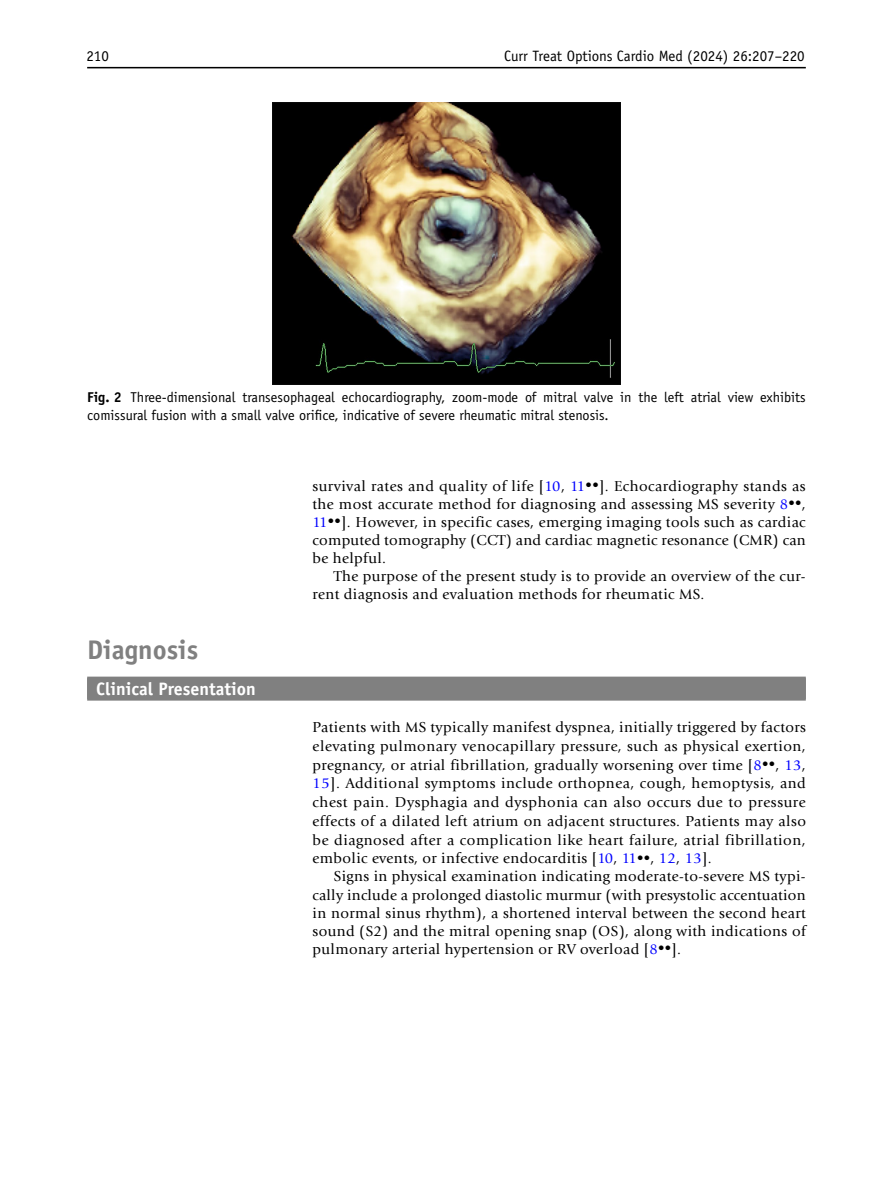
<style>
.page{position:relative;width:893px;height:1187px;background:#fff}
.page>*{position:absolute;margin:0;border:0;box-sizing:border-box;transform-origin:0 0}
.t1{font:700 27px "Officina Sans";color:#808080}
.t2{font:700 18px "Officina Sans";color:#fff}
.t3{font:15px/18px "Giovanni";letter-spacing:.025em;color:#000;text-align:justify}
.t4{font:15px "Officina Sans";color:#000}
.t5{font:15px "Officina Sans Book 2";color:#000}
.t6{font:14.25px/17.2px "Officina Sans";color:#000}
.s1{font-weight:700}
.s2{color:#00f}
.s3{font-size:12.75px}
</style>
<div class="page">
<hr style="left:87px;top:67px;width:719px;height:1px;background:#000">
<div style="left:87px;top:676px;width:719px;height:23px;background:#808080"></div>
<div style="left:87px;top:678px;width:719px;height:22px;background:#808080"></div>
<img style="left:272px;top:102px;width:349px;height:282px">
<p class="t5" style="left:86px;top:47px;width:24px">210</p>
<p class="t4" style="left:504px;top:47px;width:302px">Curr Treat Options Cardio Med (2024) 26:207–220</p>
<p class="t6" style="left:87px;top:389px;width:720px"><span class="s1">Fig. 2</span> Three-dimensional transesophageal echocardiography, zoom-mode of mitral valve in the left atrial view exhibits comissural fusion with a small valve orifice, indicative of severe rheumatic mitral stenosis.</p>
<h1 class="t1" style="left:87px;top:632px;width:113px">Diagnosis</h1>
<p class="t2" style="left:96px;top:677px;width:161px">Clinical Presentation</p>
<p class="t3" style="left:313px;top:476px;width:495px">survival rates and quality of life [<span class="s2">10</span>, <span class="s2">11</span><span class="s3">••</span>]. Echocardiography stands as the most accurate method for diagnosing and assessing MS severity <span class="s2">8</span><span class="s3">••</span>, <span class="s2">11</span><span class="s3">••</span>]. However, in specific cases, emerging imaging tools such as cardiac computed tomography (CCT) and cardiac magnetic resonance (CMR) can be helpful.</p>
<p class="t3" style="left:313px;top:566px;width:495px;text-indent:21px">The purpose of the present study is to provide an overview of the cur&shy;rent diagnosis and evaluation methods for rheumatic MS.</p>
<p class="t3" style="left:313px;top:718px;width:495px;line-height:18.8px">Patients with MS typically manifest dyspnea, initially triggered by factors elevating pulmonary venocapillary pressure, such as physical exertion, pregnancy, or atrial fibrillation, gradually worsening over time [<span class="s2">8</span><span class="s3">••</span>, <span class="s2">13</span>, <span class="s2">15</span>]. Additional symptoms include orthopnea, cough, hemoptysis, and chest pain. Dysphagia and dysphonia can also occurs due to pressure effects of a dilated left atrium on adjacent structures. Patients may also be diagnosed after a complication like heart failure, atrial fibrillation, embolic events, or infective endocarditis [<span class="s2">10</span>, <span class="s2">11</span><span class="s3">••</span>, <span class="s2">12</span>, <span class="s2">13</span>].</p>
<p class="t3" style="left:313px;top:867px;width:495px;text-indent:21px">Signs in physical examination indicating moderate-to-severe MS typi&shy;cally include a prolonged diastolic murmur (with presystolic accentuation in normal sinus rhythm), a shortened interval between the second heart sound (S2) and the mitral opening snap (OS), along with indications of pulmonary arterial hypertension or RV overload [<span class="s2">8</span><span class="s3">••</span>].</p>
</div>
